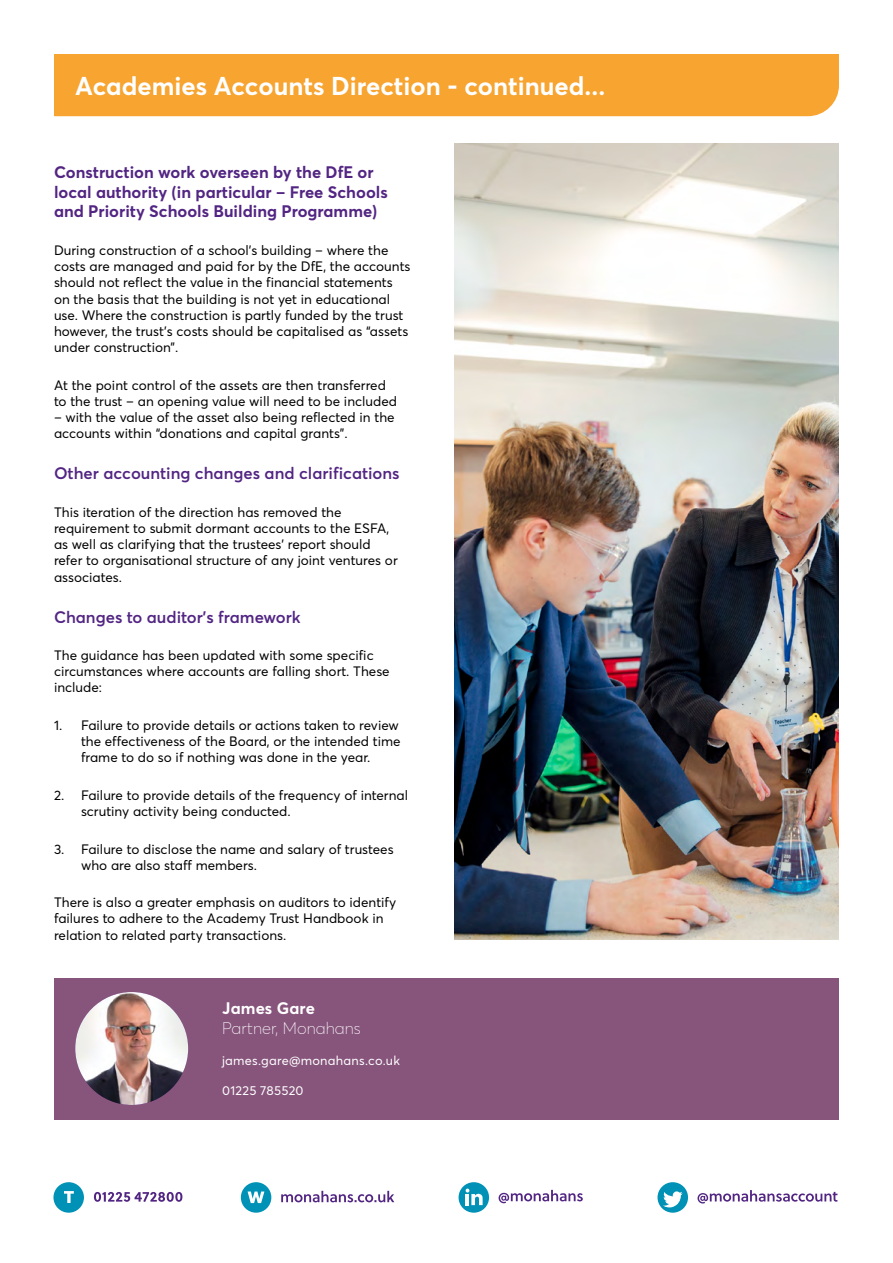
<style>
.page{position:relative;width:893px;height:1263px;background:#fff}
.page>*{position:absolute;margin:0;border:0;box-sizing:border-box;transform-origin:0 0}
.t1{font:700 25.5px "Averta";color:#fff}
.t2{font:700 16.5px/19.8px "Averta";color:#522583}
.t3{font:600 16.5px "Averta";color:#522583}
.t4{font:100 16.5px "Averta";color:#fff}
.t5{font:700 16.5px "Averta";letter-spacing:.01em;color:#fff}
.t6{font:13.5px/16.2px "Averta";color:#000}
.t7{font:12.75px "Averta";letter-spacing:.015em;color:#fff}
</style>
<div class="page">
<img style="left:454px;top:144px;width:385px;height:795px">
<div style="left:54px;top:54px;width:785px;height:62px;background:#f7a430"></div>
<div style="left:54px;top:978px;width:785px;height:141px;background:#87557c"></div>
<img style="left:75px;top:992px;width:113px;height:113px;border-radius:56px">
<svg style="left:697px;top:1190px;width:141px;height:13px"></svg>
<div style="left:657px;top:1182px;width:31px;height:31px;background:#0092b6;border-radius:50%"></div>
<svg style="left:662px;top:1191px;width:21px;height:20px"></svg>
<svg style="left:499px;top:1190px;width:84px;height:13px"></svg>
<div style="left:459px;top:1182px;width:30px;height:31px;background:#0092b6;border-radius:50%"></div>
<svg style="left:466px;top:1188px;width:17px;height:17px"></svg>
<svg style="left:281px;top:1191px;width:113px;height:11px"></svg>
<div style="left:241px;top:1182px;width:30px;height:31px;background:#0092b6;border-radius:50%"></div>
<svg style="left:248px;top:1191px;width:16px;height:12px"></svg>
<div style="left:53px;top:1182px;width:31px;height:31px;background:#0092b6;border-radius:50%"></div>
<svg style="left:64px;top:1191px;width:10px;height:12px"></svg>
<svg style="left:94px;top:1192px;width:88px;height:10px"></svg>
<h1 class="t1" style="left:75px;top:70px;width:531px">Academies Accounts Direction - continued...</h1>
<p class="t2" style="left:54px;top:162px;width:335px">Construction work overseen by the DfE or local authority (in particular – Free Schools and Priority Schools Building Programme)</p>
<p class="t6" style="left:54px;top:242px;width:358px">During construction of a school's building – where the costs are managed and paid for by the DfE, the accounts should not reflect the value in the financial statements on the basis that the building is not yet in educational use. Where the construction is partly funded by the trust however, the trust’s costs should be capitalised as “assets under construction”.</p>
<p class="t6" style="left:54px;top:377px;width:345px">At the point control of the assets are then transferred to the trust – an opening value will need to be included</p>
<p class="t6" style="left:54px;top:409px;width:342px">– with the value of the asset also being reflected in the accounts within “donations and capital grants”.</p>
<p class="t3" style="left:54px;top:462px;width:347px">Other accounting changes and clarifications</p>
<p class="t6" style="left:54px;top:504px;width:345px">This iteration of the direction has removed the requirement to submit dormant accounts to the ESFA, as well as clarifying that the trustees’ report should refer to organisational structure of any joint ventures or associates.</p>
<p class="t3" style="left:54px;top:605px;width:248px">Changes to auditor’s framework</p>
<p class="t6" style="left:54px;top:647px;width:337px">The guidance has been updated with some specific circumstances where accounts are falling short. These include:</p>
<p class="t6" style="left:81px;top:717px;width:321px;text-indent:-27px">1. Failure to provide details or actions taken to review the effectiveness of the Board, or the intended time frame to do so if nothing was done in the year.</p>
<p class="t6" style="left:81px;top:787px;width:329px;text-indent:-27px">2. Failure to provide details of the frequency of internal scrutiny activity being conducted.</p>
<p class="t6" style="left:81px;top:840px;width:314px;text-indent:-27px">3. Failure to disclose the name and salary of trustees who are also staff members.</p>
<p class="t6" style="left:54px;top:894px;width:344px">There is also a greater emphasis on auditors to identify failures to adhere to the Academy Trust Handbook in relation to related party transactions.</p>
<p class="t5" style="left:222px;top:998px;width:94px">James Gare</p>
<p class="t4" style="left:222px;top:1017px;width:140px">Partner, Monahans</p>
<p class="t7" style="left:222px;top:1053px;width:179px">james.gare@monahans.co.uk</p>
<p class="t7" style="left:222px;top:1083px;width:83px">01225 785520</p>
</div>
